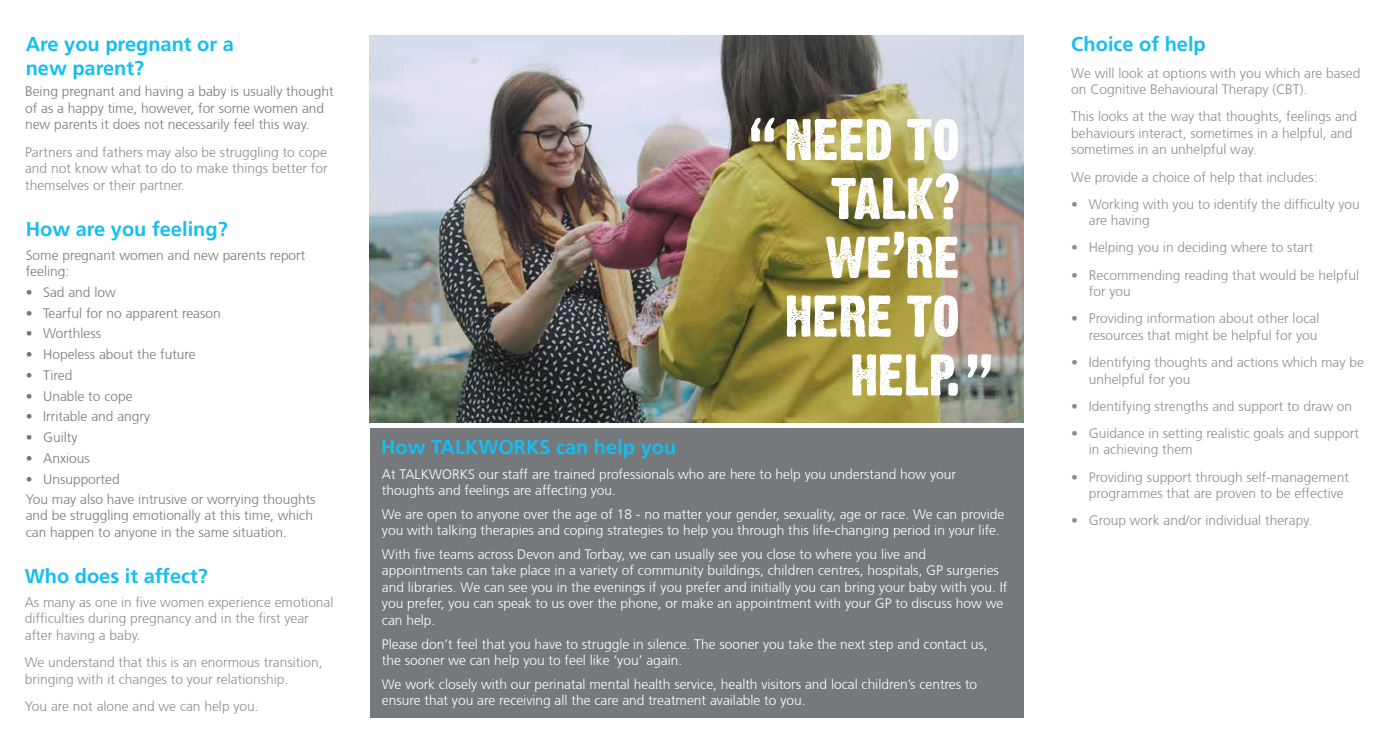
<style>
.page{position:relative;width:1393px;height:745px;background:#fff}
.page>*{position:absolute;margin:0;border:0;box-sizing:border-box;transform-origin:0 0}
.t1{font:58.75px "Dirty Headline";color:#fff}
.t2{font:57.5px/58.8px "Dirty Headline";color:#fff;text-align:right}
.t3{font:700 20px/24px "Frutiger";color:#15bef0}
.t4{font:300 13.75px/16.5px "Frutiger CE";color:#8b8d8f}
.t5{font:300 13.75px/16.5px "Frutiger CE";color:#fff}
.t6{font:300 13.75px/16.5px "Frutiger CE";color:#76797b}
</style>
<div class="page">
<div style="left:370px;top:428px;width:653px;height:289px;background:#76797b"></div>
<img style="left:369px;top:35px;width:654px;height:387px">
<h3 class="t3" style="left:26px;top:32px;width:210px">Are you pregnant or a new parent?</h3>
<p class="t6" style="left:25px;top:83px;width:310px">Being pregnant and having a baby is usually thought of as a happy time, however, for some women and new parents it does not necessarily feel this way.</p>
<p class="t4" style="left:25px;top:143px;width:304px;text-align:justify">Partners and fathers may also be struggling to cope and not know what to do to make things better for themselves or their partner.</p>
<h3 class="t3" style="left:26px;top:217px;width:203px">How are you feeling?</h3>
<p class="t6" style="left:26px;top:246px;width:281px">Some pregnant women and new parents report feeling:</p>
<p class="t6" style="left:26px;top:283px;width:92px">• Sad and low</p>
<p class="t6" style="left:26px;top:304px;width:197px">• Tearful for no apparent reason</p>
<p class="t6" style="left:26px;top:325px;width:77px">• Worthless</p>
<p class="t6" style="left:26px;top:346px;width:172px">• Hopeless about the future</p>
<p class="t6" style="left:26px;top:366px;width:48px">• Tired</p>
<p class="t6" style="left:26px;top:387px;width:108px">• Unable to cope</p>
<p class="t6" style="left:26px;top:408px;width:126px">• Irritable and angry</p>
<p class="t6" style="left:26px;top:429px;width:53px">• Guilty</p>
<p class="t6" style="left:26px;top:449px;width:66px">• Anxious</p>
<p class="t6" style="left:26px;top:468px;width:291px;line-height:20px">• Unsupported<br>You may also have intrusive or worrying thoughts</p>
<p class="t6" style="left:26px;top:507px;width:289px">and be struggling emotionally at this time, which can happen to anyone in the same situation.</p>
<h3 class="t3" style="left:25px;top:563px;width:185px">Who does it affect?</h3>
<p class="t4" style="left:25px;top:593px;width:310px">As many as one in five women experience emotional difficulties during pregnancy and in the first year after having a baby.</p>
<p class="t4" style="left:25px;top:653px;width:299px">We understand that this is an enormous transition, bringing with it changes to your relationship.</p>
<p class="t4" style="left:25px;top:697px;width:235px">You are not alone and we can help you.</p>
<h3 class="t3" style="left:381px;top:434px;width:297px">How TALKWORKS can help you</h3>
<h1 class="t1" style="left:749px;top:102px;width:29px">“</h1>
<h2 class="t2" style="left:784px;top:108px;width:177px">NEED TO<br>TALK?<br>WE’RE<br>HERE TO<br>HELP.</h2>
<h1 class="t1" style="left:965px;top:337px;width:29px">”</h1>
<p class="t5" style="left:382px;top:465px;width:575px">At TALKWORKS our staff are trained professionals who are here to help you understand how your thoughts and feelings are affecting you.</p>
<p class="t5" style="left:382px;top:505px;width:624px">We are open to anyone over the age of 18 - no matter your gender, sexuality, age or race. We can provide you with talking therapies and coping strategies to help you through this life-changing period in your life.</p>
<p class="t5" style="left:382px;top:545px;width:627px">With five teams across Devon and Torbay, we can usually see you close to where you live and appointments can take place in a variety of community buildings, children centres, hospitals, GP surgeries and libraries. We can see you in the evenings if you prefer and initially you can bring your baby with you. If you prefer, you can speak to us over the phone, or make an appointment with your GP to discuss how we can help.</p>
<p class="t5" style="left:382px;top:635px;width:607px">Please don’t feel that you have to struggle in silence. The sooner you take the next step and contact us, the sooner we can help you to feel like ‘you’ again.</p>
<p class="t5" style="left:382px;top:675px;width:597px">We work closely with our perinatal mental health service, health visitors and local children’s centres to ensure that you are receiving all the care and treatment available to you.</p>
<h3 class="t3" style="left:1071px;top:32px;width:136px">Choice of help</h3>
<p class="t4" style="left:1071px;top:64px;width:291px">We will look at options with you which are based on Cognitive Behavioural Therapy (CBT).</p>
<p class="t4" style="left:1071px;top:108px;width:287px">This looks at the way that thoughts, feelings and behaviours interact, sometimes in a helpful, and sometimes in an unhelpful way.</p>
<p class="t4" style="left:1071px;top:168px;width:248px">We provide a choice of help that includes:</p>
<p class="t4" style="left:1088px;top:195px;width:272px;text-indent:-18px">• Working with you to identify the difficulty you are having</p>
<p class="t4" style="left:1071px;top:239px;width:243px">• Helping you in deciding where to start</p>
<p class="t4" style="left:1088px;top:266px;width:272px;text-indent:-18px">• Recommending reading that would be helpful for you</p>
<p class="t4" style="left:1071px;top:310px;width:249px;text-align:right">• Providing information about other local resources that might be helpful for you</p>
<p class="t4" style="left:1088px;top:353px;width:277px;text-indent:-18px">• Identifying thoughts and actions which may be unhelpful for you</p>
<p class="t4" style="left:1071px;top:397px;width:282px">• Identifying strengths and support to draw on</p>
<p class="t4" style="left:1088px;top:424px;width:272px;text-indent:-18px">• Guidance in setting realistic goals and support in achieving them</p>
<p class="t4" style="left:1088px;top:468px;width:262px;text-indent:-18px">• Providing support through self-management programmes that are proven to be effective</p>
<p class="t4" style="left:1071px;top:511px;width:242px">• Group work and/or individual therapy.</p>
</div>
